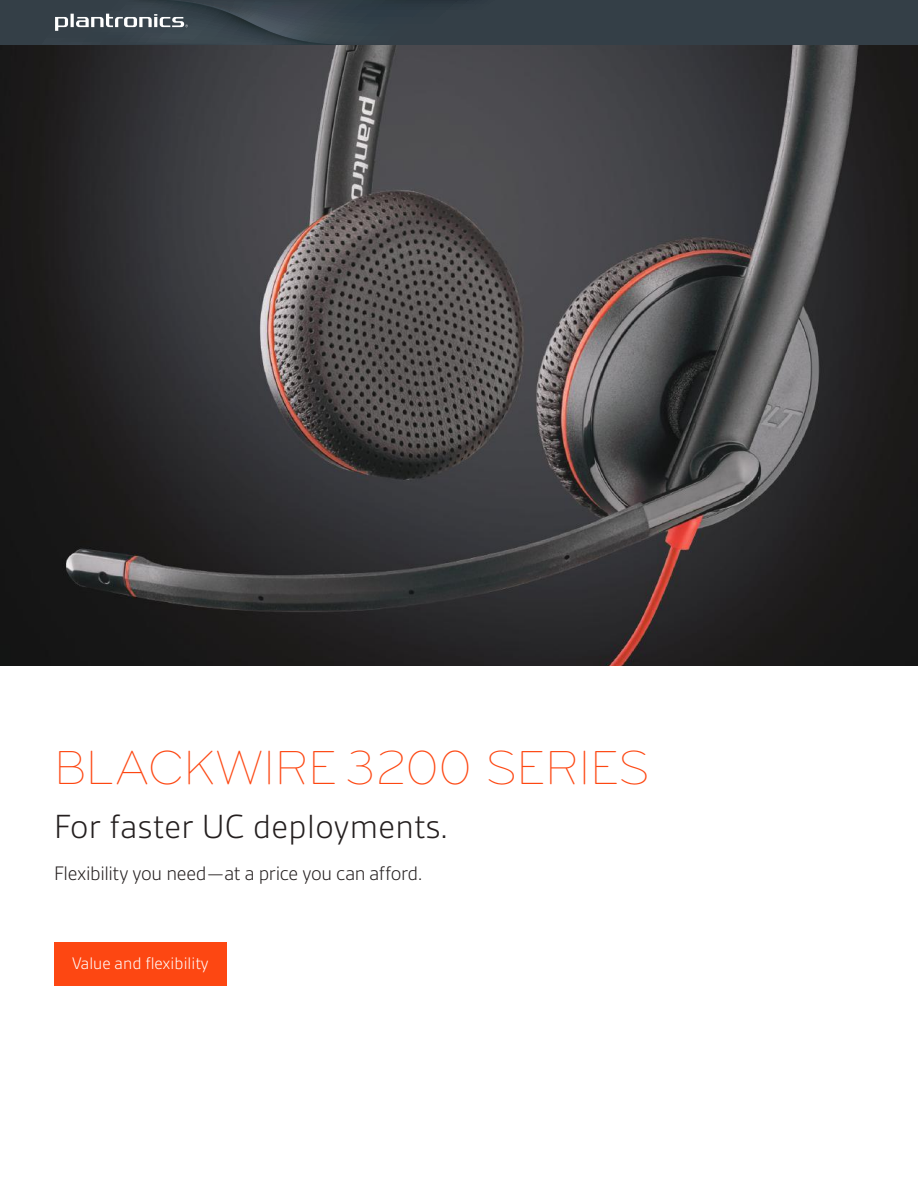
<style>
.page{position:relative;width:918px;height:1188px;background:#fff}
.page>*{position:absolute;margin:0;border:0;box-sizing:border-box;transform-origin:0 0}
.t1{font:49.5px "Bryant Light Alternate";letter-spacing:-.01em;color:#fd4712}
.t2{font:300 36px "Gesta";letter-spacing:.01em;color:#241f1f}
.t3{font:300 21px "Gesta";letter-spacing:-.02em;color:#241f1f}
.t4{font:300 18px "Gesta";color:#fff}
</style>
<div class="page">
<svg style="left:0;top:0;width:918px;height:45px;background:#38434b"></svg>
<img style="left:0;top:45px;width:918px;height:621px">
<div style="left:54px;top:943px;width:173px;height:43px;background:#fd4712"></div>
<h1 class="t1" style="left:54px;top:739px;width:597px">BLACKWIRE 3200 SERIES</h1>
<h2 class="t2" style="left:54px;top:806px;width:396px">For faster UC deployments.</h2>
<p class="t3" style="left:54px;top:861px;width:371px">Flexibility you need—at a price you can afford.</p>
<p class="t4" style="left:72px;top:954px;width:138px">Value and flexibility</p>
</div>
